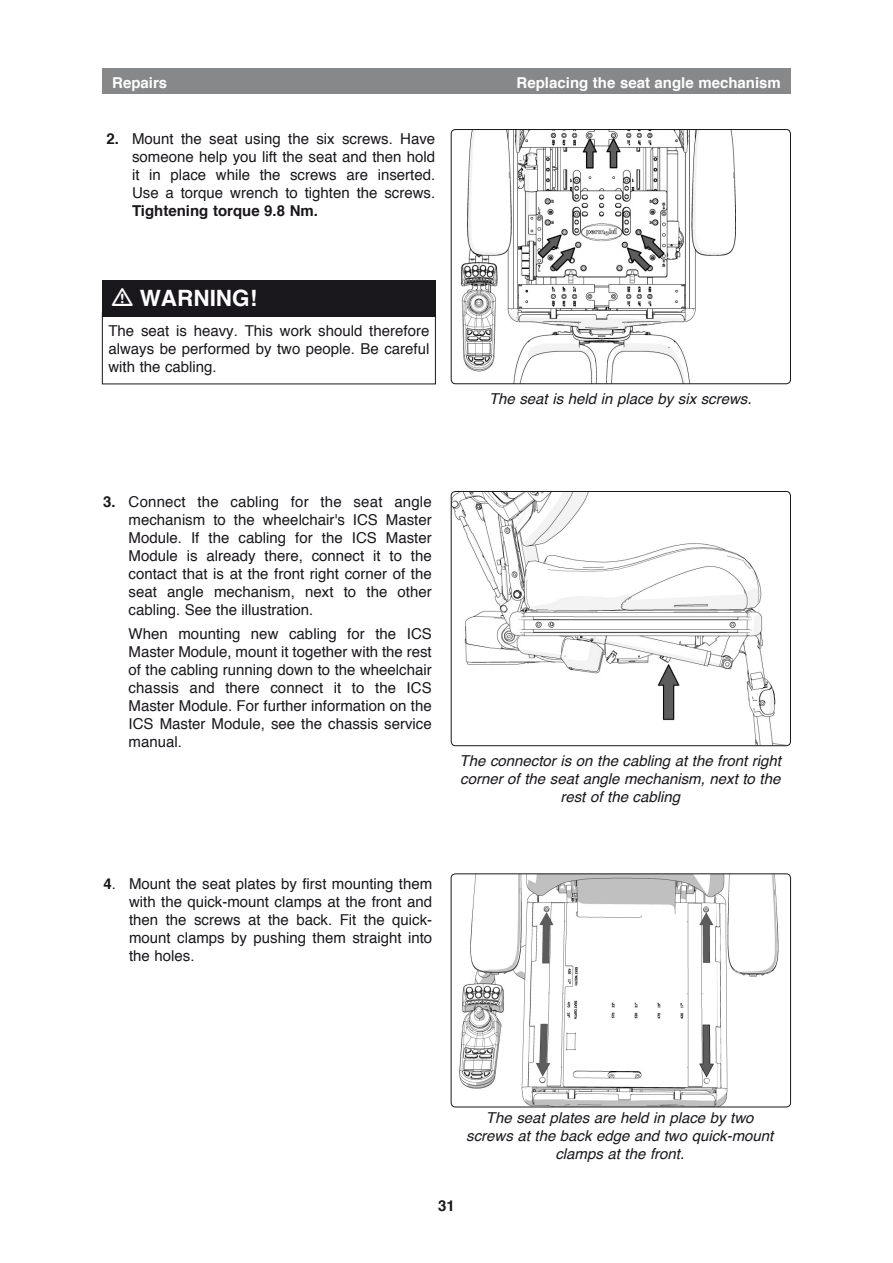
<style>
.page{position:relative;width:893px;height:1263px;background:#fff}
.page>*{position:absolute;margin:0;border:0;box-sizing:border-box;transform-origin:0 0}
.t1{font:700 22.5px "Helvetica";color:#fff}
.t2{font:15px/18px "Helvetica";color:#1a171c;text-align:justify}
.t3{font:italic 15px/18px "Helvetica";color:#1a171c;text-align:center}
.t4{font:700 15px "Helvetica";color:#fff}
.t5{font:700 15px "Helvetica";color:#1a171c}
.s1{font-weight:700}
</style>
<div class="page">
<div style="left:102px;top:68px;width:689px;height:26px;background:#87888a"></div>
<img style="left:462px;top:131px;width:273px;height:251px">
<div style="left:451px;top:129px;width:340px;height:255px;border:1px solid #1a171c;border-radius:4px"></div>
<img style="left:459px;top:875px;width:331px;height:232px">
<div style="left:451px;top:873px;width:340px;height:234px;border:1px solid #1a171c;border-radius:4px"></div>
<img style="left:451px;top:491px;width:339px;height:255px">
<div style="left:451px;top:491px;width:340px;height:255px;border:1px solid #1a171c;border-radius:4px"></div>
<div style="left:102px;top:280px;width:334px;height:37px;background:#1a171c"></div>
<p class="t4" style="left:112px;top:71px;width:57px">Repairs</p>
<p class="t4" style="left:517px;top:71px;width:266px">Replacing the seat angle mechanism</p>
<p class="t2" style="left:132px;top:130px;width:305px;text-indent:-26px"><span class="s1">2.</span> Mount the seat using the six screws. Have someone help you lift the seat and then hold it in place while the screws are inserted.<br>Use a torque wrench to tighten the screws.</p>
<p class="t5" style="left:132px;top:198px;width:187px">Tightening torque 9.8 Nm.</p>
<h1 class="t1" style="left:140px;top:280px;width:119px">WARNING!</h1>
<p class="t2" style="left:108px;top:322px;width:322px">The seat is heavy. This work should therefore always be performed by two people. Be careful with the cabling.</p>
<p class="t3" style="left:489px;top:390px;width:264px">The seat is held in place by six screws.</p>
<p class="t2" style="left:129px;top:493px;width:305px;text-indent:-26px"><span class="s1">3.</span> Connect the cabling for the seat angle mechanism to the wheelchair's ICS Master Module. If the cabling for the ICS Master Module is already there, connect it to the contact that is at the front right corner of the seat angle mechanism, next to the other cabling. See the illustration.</p>
<p class="t2" style="left:129px;top:625px;width:305px">When mounting new cabling for the ICS Master Module, mount it together with the rest of the cabling running down to the wheelchair chassis and there connect it to the ICS Master Module. For further information on the ICS Master Module, see the chassis service manual.</p>
<p class="t2" style="left:129px;top:875px;width:305px;text-indent:-26px"><span class="s1">4</span>. Mount the seat plates by first mounting them with the quick-mount clamps at the front and then the screws at the back. Fit the quick&shy;mount clamps by pushing them straight into the holes.</p>
<p class="t3" style="left:460px;top:752px;width:323px">The connector is on the cabling at the front right corner of the seat angle mechanism, next to the rest of the cabling</p>
<p class="t3" style="left:466px;top:1109px;width:309px">The seat plates are held in place by two screws at the back edge and two quick-mount clamps at the front.</p>
<p class="t5" style="left:438px;top:1193px;width:18px">31</p>
</div>
